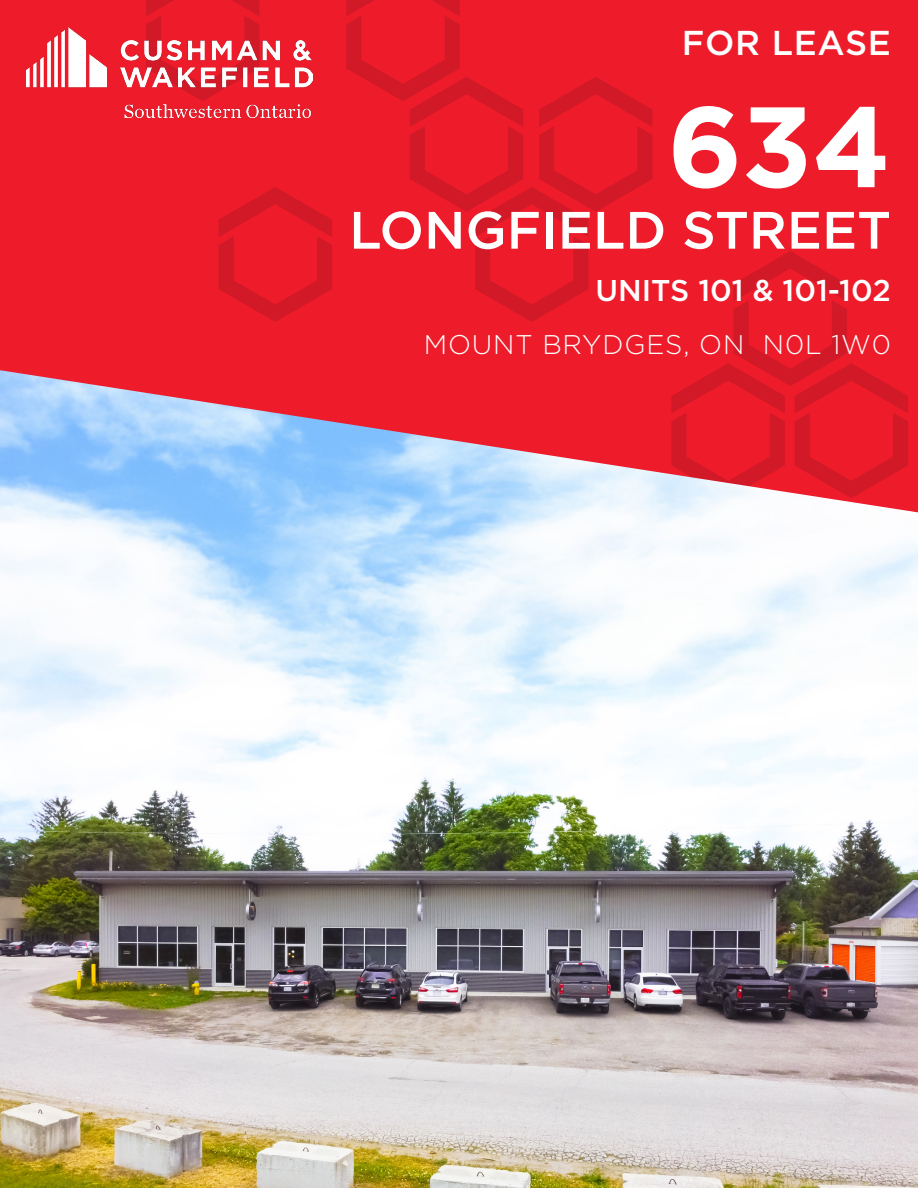
<style>
.page{position:relative;width:918px;height:1188px;background:#fff}
.page>*{position:absolute;margin:0;border:0;box-sizing:border-box;transform-origin:0 0}
.t1{font:700 114px "Gotham";color:#fff}
.t2{font:500 52.5px "Gotham";color:#fff}
.t3{font:500 34.5px "Gotham";letter-spacing:.02em;color:#fff}
.t4{font:500 30px "Gotham";color:#fff}
.t5{font:300 27px "Gotham";letter-spacing:.03em;color:#fff}
</style>
<div class="page">
<img style="left:0;top:512px;width:918px;height:676px">
<svg style="left:0;top:0;width:918px;height:512px;background:#dd465b"></svg>
<svg style="left:146px;top:0;width:113px;height:27px;background:#e71a29"></svg>
<svg style="left:346px;top:0;width:306px;height:322px;background:#e81a29"></svg>
<svg style="left:219px;top:187px;width:113px;height:135px;background:#e41a29"></svg>
<svg style="left:671px;top:251px;width:237px;height:247px;background:#e62130"></svg>
<img style="left:27px;top:27px;width:285px;height:91px">
<p class="t3" style="left:682px;top:20px;width:211px">FOR LEASE</p>
<p class="t1" style="left:667px;top:71px;width:225px">634</p>
<p class="t2" style="left:349px;top:196px;width:543px">LONGFIELD STREET</p>
<p class="t4" style="left:595px;top:271px;width:297px">UNITS 101 &amp; 101-102</p>
<p class="t5" style="left:424px;top:327px;width:469px">MOUNT BRYDGES, ON N0L 1W0</p>
</div>
